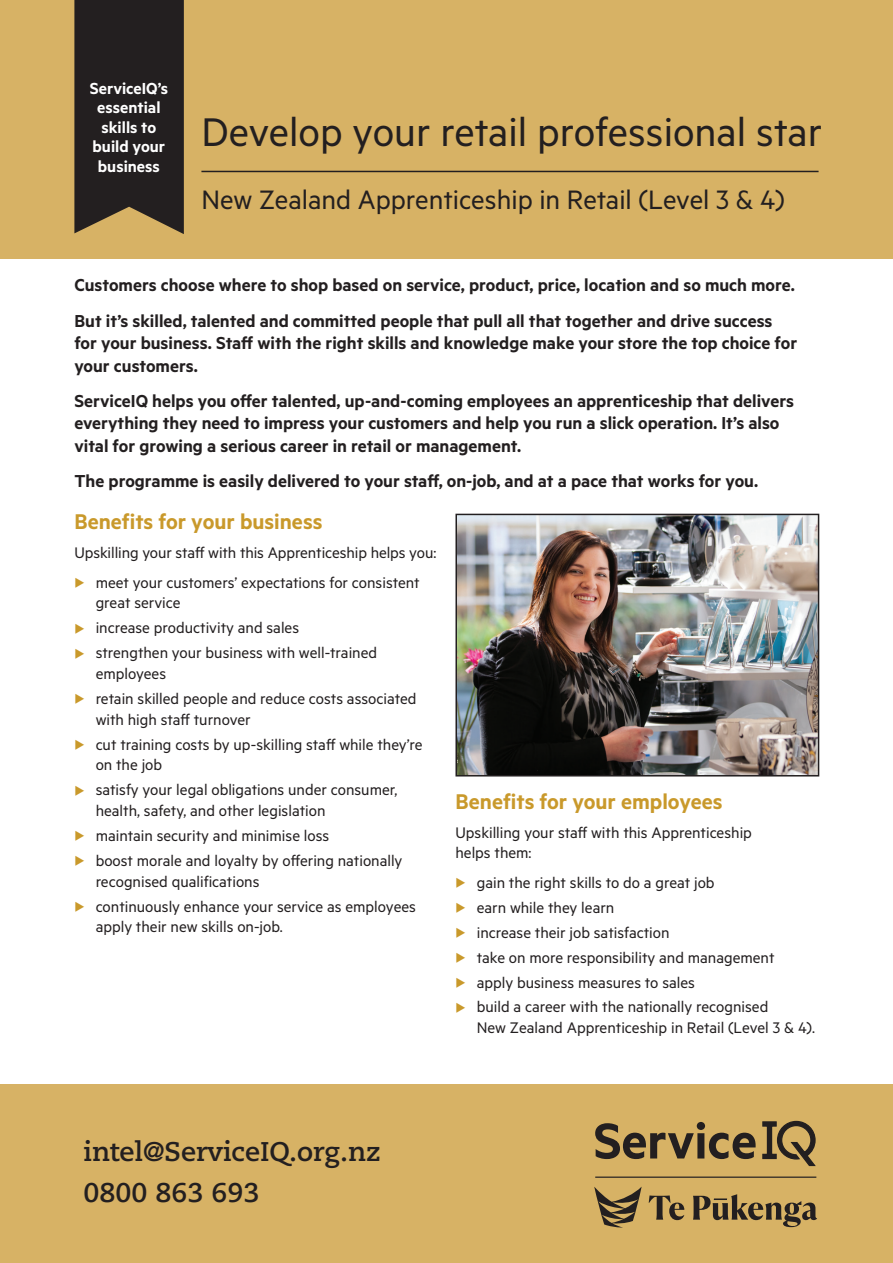
<style>
.page{position:relative;width:893px;height:1263px;background:#fff}
.page>*{position:absolute;margin:0;border:0;box-sizing:border-box;transform-origin:0 0}
.t1{font:45px "Metric";color:#231f20}
.t2{font:30px "Metric";color:#231f20}
.t3{font:700 27px/41px "Caecilia LT Pro 75";color:#231f20}
.t4{font:600 24px "Metric";color:#c9992b}
.t5{font:600 19.5px/22.5px "Metric";color:#231f20}
.t6{font:600 18px/19.5px "Metric";color:#fff;text-align:center}
.t7{font:17.25px/20.7px "Metric";color:#231f20}
.s1{color:#c9992b}
</style>
<div class="page">
<div style="left:0;top:0;width:893px;height:258px;background:#d7b265"></div>
<hr style="left:201px;top:171px;width:618px;height:1px;background:#231f20">
<svg style="left:74px;top:0;width:110px;height:234px;background:#2f2824"></svg>
<img style="left:458px;top:517px;width:358px;height:256px">
<div style="left:455px;top:514px;width:364px;height:262px;border:2px solid #231f20"></div>
<div style="left:0;top:1084px;width:893px;height:179px;background:#d7b265"></div>
<svg style="left:595px;top:1120px;width:222px;height:58px"></svg>
<svg style="left:649px;top:1195px;width:35px;height:25px"></svg>
<svg style="left:693px;top:1194px;width:124px;height:33px"></svg>
<svg style="left:594px;top:1187px;width:48px;height:40px"></svg>
<p class="t6" style="left:90px;top:78px;width:80px">ServiceIQ’s essential skills to build your business</p>
<h1 class="t1" style="left:201px;top:105px;width:622px">Develop your retail professional star</h1>
<h2 class="t2" style="left:201px;top:182px;width:585px">New Zealand Apprenticeship in Retail (Level 3 &amp; 4)</h2>
<p class="t5" style="left:74px;top:267px;width:722px;line-height:35.2px">Customers choose where to shop based on service, product, price, location and so much more.<br>But it’s skilled, talented and committed people that pull all that together and drive success</p>
<p class="t5" style="left:74px;top:331px;width:724px">for your business. Staff with the right skills and knowledge make your store the top choice for your customers.</p>
<p class="t5" style="left:74px;top:389px;width:721px">ServiceIQ helps you offer talented, up-and-coming employees an apprenticeship that delivers everything they need to impress your customers and help you run a slick operation. It’s also vital for growing a serious career in retail or management.</p>
<p class="t5" style="left:74px;top:469px;width:685px">The programme is easily delivered to your staff, on-job, and at a pace that works for you.</p>
<h3 class="t4" style="left:74px;top:507px;width:250px">Benefits for your business</h3>
<p class="t7" style="left:74px;top:542px;width:363px">Upskilling your staff with this Apprenticeship helps you:</p>
<p class="t7" style="left:96px;top:571px;width:326px;text-indent:-21px"><span class="s1">◆</span> meet your customers’ expectations for consistent great service</p>
<p class="t7" style="left:74px;top:617px;width:226px"><span class="s1">◆</span> increase productivity and sales</p>
<p class="t7" style="left:96px;top:642px;width:283px;text-indent:-21px"><span class="s1">◆</span> strengthen your business with well-trained employees</p>
<p class="t7" style="left:96px;top:688px;width:322px;text-indent:-21px"><span class="s1">◆</span> retain skilled people and reduce costs associated with high staff turnover</p>
<p class="t7" style="left:96px;top:733px;width:328px;text-indent:-21px"><span class="s1">◆</span> cut training costs by up-skilling staff while they’re on the job</p>
<p class="t7" style="left:96px;top:779px;width:303px;text-indent:-21px"><span class="s1">◆</span> satisfy your legal obligations under consumer, health, safety, and other legislation</p>
<p class="t7" style="left:74px;top:825px;width:256px"><span class="s1">◆</span> maintain security and minimise loss</p>
<p class="t7" style="left:96px;top:849px;width:308px;text-indent:-21px"><span class="s1">◆</span> boost morale and loyalty by offering nationally recognised qualifications</p>
<p class="t7" style="left:96px;top:895px;width:322px;text-indent:-21px"><span class="s1">◆</span> continuously enhance your service as employees apply their new skills on-job.</p>
<h3 class="t4" style="left:455px;top:787px;width:269px">Benefits for your employees</h3>
<p class="t7" style="left:455px;top:821px;width:298px">Upskilling your staff with this Apprenticeship helps them:</p>
<p class="t7" style="left:455px;top:871px;width:261px"><span class="s1">◆</span> gain the right skills to do a great job</p>
<p class="t7" style="left:455px;top:896px;width:160px"><span class="s1">◆</span> earn while they learn</p>
<p class="t7" style="left:455px;top:921px;width:216px"><span class="s1">◆</span> increase their job satisfaction</p>
<p class="t7" style="left:455px;top:946px;width:321px"><span class="s1">◆</span> take on more responsibility and management</p>
<p class="t7" style="left:455px;top:971px;width:241px"><span class="s1">◆</span> apply business measures to sales</p>
<p class="t7" style="left:477px;top:996px;width:340px;text-indent:-21px"><span class="s1">◆</span> build a career with the nationally recognised<br>New Zealand Apprenticeship in Retail (Level 3 &amp; 4).</p>
<h3 class="t3" style="left:84px;top:1130px;width:298px">intel@ServiceIQ.org.nz<br>0800 863 693</h3>
</div>
